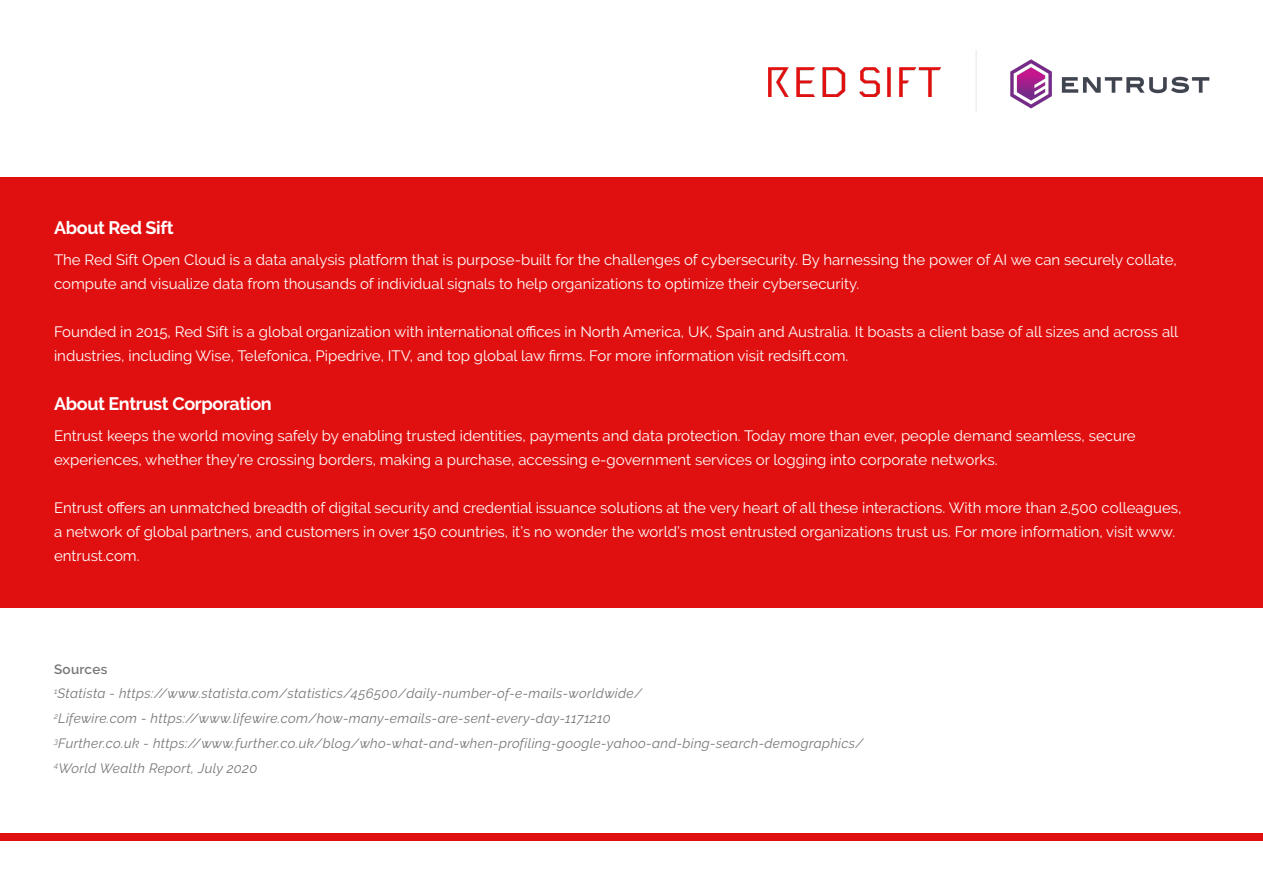
<style>
.page{position:relative;width:1263px;height:893px;background:#fff}
.page>*{position:absolute;margin:0;border:0;box-sizing:border-box;transform-origin:0 0}
.t1{font:700 18px "Raleway";letter-spacing:-.02em;color:#fff}
.t2{font:15px/24px "Raleway";color:#fff}
.t3{font:italic 13.5px "Raleway";letter-spacing:.025em;color:#777}
.t4{font:600 13.5px "Raleway";letter-spacing:.025em;color:#777}
</style>
<div class="page">
<div style="left:0;top:177px;width:1263px;height:430px;background:#e11010"></div>
<img style="left:769px;top:67px;width:171px;height:29px">
<img style="left:1010px;top:59px;width:200px;height:50px">
<hr style="left:975px;top:50px;width:2px;height:63px;background:#eee">
<div style="left:0;top:833px;width:1263px;height:8px;background:#e11010"></div>
<p class="t1" style="left:54px;top:217px;width:121px">About Red Sift</p>
<p class="t2" style="left:54px;top:247px;width:1124px">The Red Sift Open Cloud is a data analysis platform that is purpose-built for the challenges of cybersecurity. By harnessing the power of AI we can securely collate, compute and visualize data from thousands of individual signals to help organizations to optimize their cybersecurity.</p>
<p class="t2" style="left:54px;top:319px;width:1126px">Founded in 2015, Red Sift is a global organization with international offices in North America, UK, Spain and Australia. It boasts a client base of all sizes and across all industries, including Wise, Telefonica, Pipedrive, ITV, and top global law firms. For more information visit redsift.com.</p>
<p class="t1" style="left:54px;top:394px;width:219px">About Entrust Corporation</p>
<p class="t2" style="left:54px;top:424px;width:1083px">Entrust keeps the world moving safely by enabling trusted identities, payments and data protection. Today more than ever, people demand seamless, secure experiences, whether they’re crossing borders, making a purchase, accessing e-government services or logging into corporate networks.</p>
<p class="t2" style="left:54px;top:496px;width:1129px">Entrust offers an unmatched breadth of digital security and credential issuance solutions at the very heart of all these interactions. With more than 2,500 colleagues, a network of global partners, and customers in over 150 countries, it’s no wonder the world’s most entrusted organizations trust us. For more information, visit www. entrust.com.</p>
<p class="t4" style="left:54px;top:661px;width:55px">Sources</p>
<p class="t3" style="left:54px;top:686px;width:590px"><sup>1</sup>Statista - https://www.statista.com/statistics/456500/daily-number-of-e-mails-worldwide/</p>
<p class="t3" style="left:54px;top:711px;width:558px"><sup>2</sup>Lifewire.com - https://www.lifewire.com/how-many-emails-are-sent-every-day-1171210</p>
<p class="t3" style="left:54px;top:735px;width:811px"><sup>3</sup>Further.co.uk - https://www.further.co.uk/blog/who-what-and-when-profiling-google-yahoo-and-bing-search-demographics/</p>
<p class="t3" style="left:54px;top:760px;width:205px"><sup>4</sup>World Wealth Report, July 2020</p>
</div>
